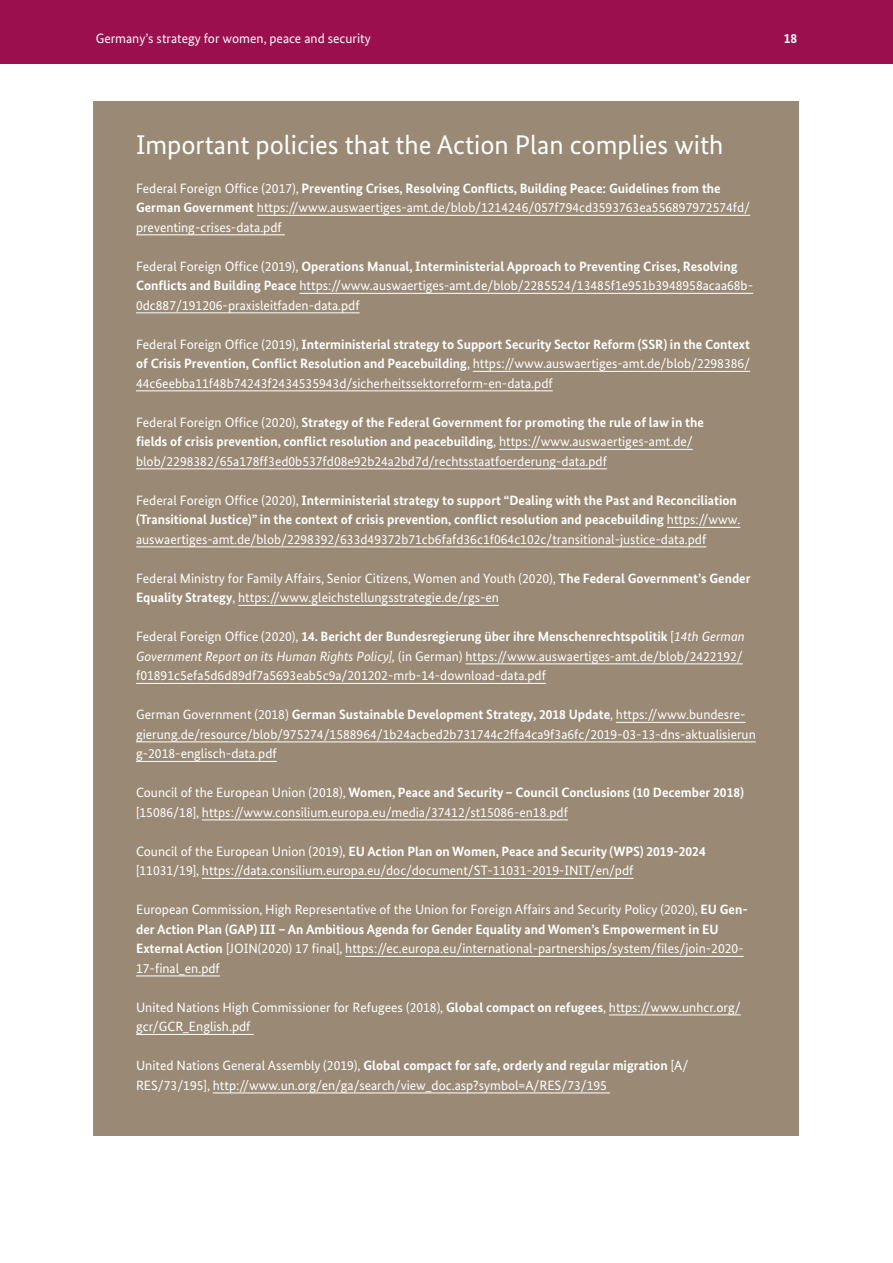
<style>
.page{position:relative;width:893px;height:1263px;background:#fff}
.page>*{position:absolute;margin:0;border:0;box-sizing:border-box;transform-origin:0 0}
.Infobox_h2{font:27px "Bundes Sans";color:#fff}
.Infobox_Text{font:13.5px/19.5px "Bundes Sans";color:#fff}
.Infobox_Text-2{font:700 13.5px/19.5px "Bundes Sans";color:#fff}
.s1{font-weight:700}
.s2{font-weight:400}
.s3{font-style:italic}
</style>
<div class="page">
<div style="left:0;top:0;width:893px;height:64px;background:#9c0f4f"></div>
<div style="left:94px;top:101px;width:705px;height:101px;background:#9a8a75"></div>
<div style="left:94px;top:170px;width:705px;height:107px;background:#9a8a75"></div>
<hr style="left:257px;top:215px;width:493px;height:1px;background:#fff">
<hr style="left:136px;top:235px;width:149px;height:1px;background:#fff">
<div style="left:94px;top:248px;width:705px;height:107px;background:#9a8a75"></div>
<hr style="left:300px;top:293px;width:453px;height:1px;background:#fff">
<hr style="left:136px;top:313px;width:224px;height:1px;background:#fff">
<div style="left:94px;top:326px;width:705px;height:107px;background:#9a8a75"></div>
<hr style="left:473px;top:371px;width:277px;height:1px;background:#fff">
<hr style="left:136px;top:391px;width:417px;height:1px;background:#fff">
<div style="left:94px;top:404px;width:705px;height:107px;background:#9a8a75"></div>
<hr style="left:499px;top:449px;width:194px;height:1px;background:#fff">
<hr style="left:136px;top:469px;width:471px;height:1px;background:#fff">
<div style="left:94px;top:482px;width:705px;height:107px;background:#9a8a75"></div>
<hr style="left:667px;top:527px;width:73px;height:1px;background:#fff">
<hr style="left:136px;top:547px;width:570px;height:1px;background:#fff">
<div style="left:94px;top:560px;width:705px;height:88px;background:#9a8a75"></div>
<hr style="left:238px;top:605px;width:261px;height:1px;background:#fff">
<div style="left:94px;top:618px;width:705px;height:108px;background:#9a8a75"></div>
<hr style="left:465px;top:664px;width:278px;height:1px;background:#fff">
<hr style="left:136px;top:683px;width:410px;height:1px;background:#fff">
<div style="left:94px;top:696px;width:705px;height:108px;background:#9a8a75"></div>
<hr style="left:616px;top:722px;width:130px;height:1px;background:#fff">
<hr style="left:136px;top:742px;width:620px;height:1px;background:#fff">
<hr style="left:136px;top:761px;width:141px;height:1px;background:#fff">
<div style="left:94px;top:774px;width:705px;height:88px;background:#9a8a75"></div>
<hr style="left:202px;top:820px;width:366px;height:1px;background:#fff">
<div style="left:94px;top:833px;width:705px;height:88px;background:#9a8a75"></div>
<hr style="left:202px;top:878px;width:432px;height:1px;background:#fff">
<div style="left:94px;top:891px;width:705px;height:127px;background:#9a8a75"></div>
<hr style="left:345px;top:956px;width:399px;height:1px;background:#fff">
<hr style="left:136px;top:976px;width:84px;height:1px;background:#fff">
<div style="left:94px;top:989px;width:705px;height:88px;background:#9a8a75"></div>
<hr style="left:609px;top:1015px;width:132px;height:1px;background:#fff">
<hr style="left:136px;top:1034px;width:118px;height:1px;background:#fff">
<div style="left:94px;top:1047px;width:705px;height:88px;background:#9a8a75"></div>
<hr style="left:213px;top:1093px;width:397px;height:1px;background:#fff">
<p class="Infobox_Text" style="left:96px;top:28px;width:277px">Germany’s strategy for women, peace and security</p>
<p class="Infobox_Text-2" style="left:784px;top:28px;width:15px">18</p>
<h2 class="Infobox_h2" style="left:136px;top:128px;width:589px">Important policies that the Action Plan complies with</h2>
<p class="Infobox_Text" style="left:136px;top:178px;width:616px">Federal Foreign Office (2017), <span class="s1">Preventing Crises, Resolving Conflicts, Building Peace: Guidelines from the<br>German Government</span> https://www.auswaertiges-amt.de/blob/1214246/057f794cd3593763ea556897972574fd/ preventing-crises-data.pdf</p>
<p class="Infobox_Text" style="left:136px;top:256px;width:619px">Federal Foreign Office (2019), <span class="s1">Operations Manual, Interministerial Approach to Preventing Crises, Resolving<br>Conflicts and Building Peace</span> https://www.auswaertiges-amt.de/blob/2285524/13485f1e951b3948958acaa68b-<br>0dc887/191206-praxisleitfaden-data.pdf</p>
<p class="Infobox_Text" style="left:136px;top:334px;width:616px;text-align:justify">Federal Foreign Office (2019), <span class="s1">Interministerial strategy to Support Security Sector Reform (SSR) in the Context of Crisis Prevention, Conflict Resolution and Peacebuilding</span>, https://www.auswaertiges-amt.de/blob/2298386/ 44c6eebba11f48b74243f2434535943d/sicherheitssektorreform-en-data.pdf</p>
<p class="Infobox_Text" style="left:136px;top:412px;width:569px">Federal Foreign Office (2020), <span class="s1">Strategy of the Federal Government for promoting the rule of law in the fields of crisis prevention, conflict resolution and peacebuilding</span>, https://www.auswaertiges-amt.de/ blob/2298382/65a178ff3ed0b537fd08e92b24a2bd7d/rechtsstaatfoerderung-data.pdf</p>
<p class="Infobox_Text-2" style="left:136px;top:490px;width:606px"><span class="s2">Federal Foreign Office (2020),</span> Interministerial strategy to support “Dealing with the Past and Reconciliation (Transitional Justice)” in the context of crisis prevention, conflict resolution and peacebuilding <span class="s2">https://www. auswaertiges-amt.de/blob/2298392/633d49372b71cb6fafd36c1f064c102c/transitional-justice-data.pdf</span></p>
<p class="Infobox_Text" style="left:136px;top:568px;width:616px">Federal Ministry for Family Affairs, Senior Citizens, Women and Youth (2020), <span class="s1">The Federal Government’s Gender<br>Equality Strategy</span>, https://www.gleichstellungsstrategie.de/rgs-en</p>
<p class="Infobox_Text" style="left:136px;top:627px;width:610px">Federal Foreign Office (2020), <span class="s1">14. Bericht der Bundesregierung über ihre Menschenrechtspolitik</span> [<span class="s3">14th German<br>Government Report on its Human Rights Policy],</span> (in German) https://www.auswaertiges-amt.de/blob/2422192/ f01891c5efa5d6d89df7a5693eab5c9a/201202-mrb-14-download-data.pdf</p>
<p class="Infobox_Text" style="left:136px;top:705px;width:621px">German Government (2018) <span class="s1">German Sustainable Development Strategy, 2018 Update</span>, https://www.bundesre&shy;gierung.de/resource/blob/975274/1588964/1b24acbed2b731744c2ffa4ca9f3a6fc/2019-03-13-dns-aktualisierun g-2018-englisch-data.pdf</p>
<p class="Infobox_Text" style="left:136px;top:783px;width:609px">Council of the European Union (2018), <span class="s1">Women, Peace and Security – Council Conclusions (10 December 2018) </span>[15086/18], https://www.consilium.europa.eu/media/37412/st15086-en18.pdf</p>
<p class="Infobox_Text" style="left:136px;top:841px;width:571px">Council of the European Union (2019), <span class="s1">EU Action Plan on Women, Peace and Security (WPS) 2019-2024 </span>[11031/19], https://data.consilium.europa.eu/doc/document/ST-11031-2019-INIT/en/pdf</p>
<p class="Infobox_Text" style="left:136px;top:900px;width:613px">European Commission, High Representative of the Union for Foreign Affairs and Security Policy (2020), <span class="s1">EU Gen&shy;der Action Plan (GAP) III – An Ambitious Agenda for Gender Equality and Women’s Empowerment in EU External Action</span> [JOIN(2020) 17 final], https://ec.europa.eu/international-partnerships/system/files/join-2020- 17-final_en.pdf</p>
<p class="Infobox_Text" style="left:136px;top:997px;width:606px">United Nations High Commissioner for Refugees (2018), <span class="s1">Global compact on refugees</span>, https://www.unhcr.org/ gcr/GCR_English.pdf</p>
<p class="Infobox_Text" style="left:136px;top:1056px;width:554px">United Nations General Assembly (2019), <span class="s1">Global compact for safe, orderly and regular migration</span> [A/<br>RES/73/195], http://www.un.org/en/ga/search/view_doc.asp?symbol=A/RES/73/195</p>
</div>
